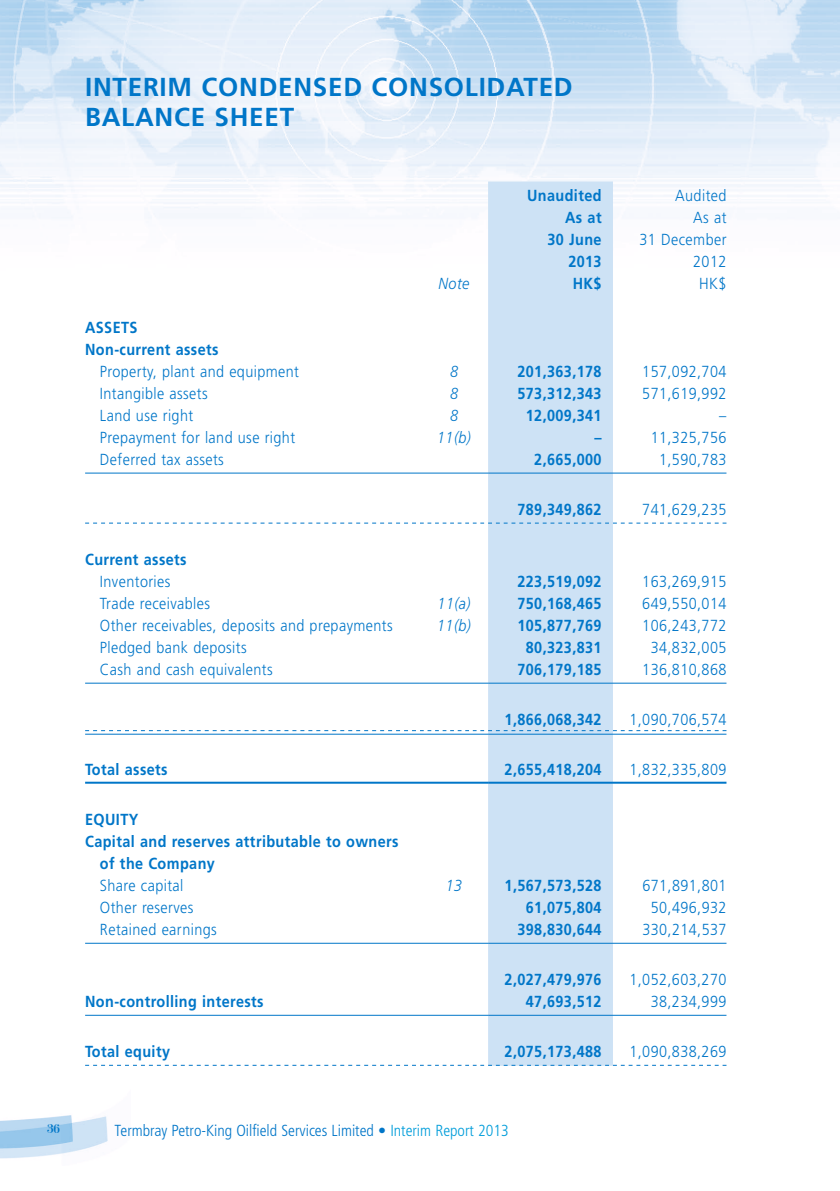
<style>
.page{position:relative;width:840px;height:1191px;background:#fff}
.page>*{position:absolute;margin:0;border:0;box-sizing:border-box;transform-origin:0 0}
.t1{font:700 26px/30px "Frutiger LT Std";letter-spacing:.03em;color:#0076c8}
.t2{font:300 16px/22px "Frutiger LT Std";letter-spacing:.03em;color:#0076c8;text-align:right;scale:.9 1}
.t3{font:700 16px/22px "Frutiger LT Std";letter-spacing:.03em;color:#0076c8;text-align:right;scale:.9 1}
.t4{font:300 condensed 16px "Frutiger LT Std";color:#0076c8}
.t5{font:italic 300 16px "Frutiger LT Std";letter-spacing:.03em;color:#0076c8;scale:.9 1}
.t6{font:14px "Modern";color:#0076c8}
.s1{color:#009dda}
</style>
<div class="page">
<img style="left:0;top:0;width:839px;height:1066px">
<img style="left:0;top:1115px;width:108px;height:44px">
<div style="left:488px;top:181px;width:124px;height:883px;background:#cde2f5"></div>
<hr style="left:85px;top:472px;width:335px;height:1px;background:#0076c8">
<hr style="left:420px;top:472px;width:68px;height:1px;background:#0076c8">
<hr style="left:488px;top:472px;width:124px;height:1px;background:#0076c8">
<hr style="left:612px;top:472px;width:114px;height:1px;background:#0076c8">
<svg style="left:85px;top:522px;width:641px;height:1px"></svg>
<hr style="left:85px;top:682px;width:335px;height:1px;background:#0076c8">
<hr style="left:420px;top:682px;width:68px;height:1px;background:#0076c8">
<hr style="left:488px;top:682px;width:124px;height:1px;background:#0076c8">
<hr style="left:612px;top:682px;width:114px;height:1px;background:#0076c8">
<hr style="left:85px;top:733px;width:335px;height:1px;background:#0076c8">
<hr style="left:420px;top:733px;width:68px;height:1px;background:#0076c8">
<hr style="left:488px;top:733px;width:124px;height:1px;background:#0076c8">
<svg style="left:85px;top:730px;width:641px;height:1px"></svg>
<hr style="left:612px;top:733px;width:114px;height:1px;background:#0076c8">
<hr style="left:85px;top:781px;width:335px;height:2px;background:#0076c8">
<hr style="left:420px;top:781px;width:68px;height:2px;background:#0076c8">
<hr style="left:488px;top:781px;width:124px;height:2px;background:#0076c8">
<hr style="left:612px;top:781px;width:114px;height:2px;background:#0076c8">
<hr style="left:85px;top:942px;width:335px;height:1px;background:#0076c8">
<hr style="left:420px;top:942px;width:68px;height:1px;background:#0076c8">
<hr style="left:488px;top:942px;width:124px;height:1px;background:#0076c8">
<hr style="left:612px;top:942px;width:114px;height:1px;background:#0076c8">
<hr style="left:85px;top:1014px;width:335px;height:1px;background:#0076c8">
<hr style="left:420px;top:1014px;width:68px;height:1px;background:#0076c8">
<hr style="left:488px;top:1014px;width:124px;height:1px;background:#0076c8">
<hr style="left:612px;top:1014px;width:114px;height:1px;background:#0076c8">
<svg style="left:85px;top:1064px;width:641px;height:1px"></svg>
<h1 class="t1" style="left:85px;top:72px;width:489px">INTERIM CONDENSED CONSOLIDATED<br>BALANCE SHEET</h1>
<p class="t3" style="left:527px;top:184px;width:84px">Unaudited</p>
<p class="t2" style="left:674px;top:184px;width:58px">Audited</p>
<p class="t3" style="left:547px;top:206px;width:62px">As at<br>30 June<br>2013</p>
<p class="t2" style="left:639px;top:206px;width:98px">As at<br>31 December<br>2012</p>
<p class="t5" style="left:438px;top:274px;width:36px">Note</p>
<p class="t3" style="left:572px;top:272px;width:34px">HK$</p>
<p class="t2" style="left:698px;top:272px;width:32px">HK$</p>
<p class="t3" style="left:85px;top:316px;width:150px;text-align:left">ASSETS<br>Non-current assets</p>
<p class="t2" style="left:100px;top:360px;width:223px">Property, plant and equipment</p>
<p class="t5" style="left:450px;top:362px;width:10px">8</p>
<p class="t3" style="left:517px;top:360px;width:95px">201,363,178</p>
<p class="t2" style="left:642px;top:360px;width:95px">157,092,704</p>
<p class="t2" style="left:100px;top:382px;width:121px">Intangible assets</p>
<p class="t5" style="left:450px;top:384px;width:10px">8</p>
<p class="t3" style="left:517px;top:382px;width:95px">573,312,343</p>
<p class="t2" style="left:642px;top:382px;width:95px">571,619,992</p>
<p class="t2" style="left:100px;top:404px;width:105px">Land use right</p>
<p class="t5" style="left:450px;top:406px;width:10px">8</p>
<p class="t3" style="left:525px;top:404px;width:86px">12,009,341</p>
<p class="t2" style="left:718px;top:404px;width:9px">–</p>
<p class="t2" style="left:100px;top:426px;width:218px">Prepayment for land use right</p>
<p class="t5" style="left:437px;top:428px;width:39px">11(b)</p>
<p class="t3" style="left:594px;top:426px;width:9px">–</p>
<p class="t2" style="left:650px;top:426px;width:86px">11,325,756</p>
<p class="t2" style="left:100px;top:448px;width:139px">Deferred tax assets</p>
<p class="t3" style="left:534px;top:448px;width:76px">2,665,000</p>
<p class="t2" style="left:658px;top:448px;width:76px">1,590,783</p>
<p class="t3" style="left:517px;top:498px;width:95px">789,349,862</p>
<p class="t2" style="left:642px;top:498px;width:95px">741,629,235</p>
<p class="t3" style="left:85px;top:548px;width:114px">Current assets</p>
<p class="t2" style="left:100px;top:570px;width:80px">Inventories</p>
<p class="t3" style="left:517px;top:570px;width:95px">223,519,092</p>
<p class="t2" style="left:642px;top:570px;width:95px">163,269,915</p>
<p class="t2" style="left:100px;top:592px;width:124px">Trade receivables</p>
<p class="t5" style="left:437px;top:594px;width:38px">11(a)</p>
<p class="t3" style="left:517px;top:592px;width:95px">750,168,465</p>
<p class="t2" style="left:642px;top:592px;width:95px">649,550,014</p>
<p class="t2" style="left:100px;top:614px;width:326px">Other receivables, deposits and prepayments</p>
<p class="t5" style="left:437px;top:616px;width:39px">11(b)</p>
<p class="t3" style="left:517px;top:614px;width:95px">105,877,769</p>
<p class="t2" style="left:642px;top:614px;width:95px">106,243,772</p>
<p class="t2" style="left:100px;top:636px;width:164px">Pledged bank deposits</p>
<p class="t3" style="left:525px;top:636px;width:86px">80,323,831</p>
<p class="t2" style="left:650px;top:636px;width:86px">34,832,005</p>
<p class="t2" style="left:100px;top:658px;width:193px">Cash and cash equivalents</p>
<p class="t3" style="left:517px;top:658px;width:95px">706,179,185</p>
<p class="t2" style="left:642px;top:658px;width:95px">136,810,868</p>
<p class="t3" style="left:504px;top:708px;width:109px">1,866,068,342</p>
<p class="t2" style="left:629px;top:708px;width:109px">1,090,706,574</p>
<p class="t3" style="left:85px;top:758px;width:93px">Total assets</p>
<p class="t3" style="left:504px;top:758px;width:109px">2,655,418,204</p>
<p class="t2" style="left:629px;top:758px;width:109px">1,832,335,809</p>
<p class="t3" style="left:85px;top:808px;width:61px">EQUITY</p>
<p class="t3" style="left:85px;top:830px;width:349px">Capital and reserves attributable to owners</p>
<p class="t3" style="left:100px;top:852px;width:129px">of the Company</p>
<p class="t2" style="left:100px;top:874px;width:94px">Share capital</p>
<p class="t5" style="left:445px;top:876px;width:20px">13</p>
<p class="t3" style="left:504px;top:874px;width:109px">1,567,573,528</p>
<p class="t2" style="left:642px;top:874px;width:95px">671,891,801</p>
<p class="t2" style="left:100px;top:896px;width:105px">Other reserves</p>
<p class="t3" style="left:525px;top:896px;width:86px">61,075,804</p>
<p class="t2" style="left:650px;top:896px;width:86px">50,496,932</p>
<p class="t2" style="left:100px;top:918px;width:131px">Retained earnings</p>
<p class="t3" style="left:517px;top:918px;width:95px">398,830,644</p>
<p class="t2" style="left:642px;top:918px;width:95px">330,214,537</p>
<p class="t3" style="left:504px;top:968px;width:109px">2,027,479,976</p>
<p class="t2" style="left:629px;top:968px;width:109px">1,052,603,270</p>
<p class="t3" style="left:85px;top:990px;width:200px">Non-controlling interests</p>
<p class="t3" style="left:525px;top:990px;width:86px">47,693,512</p>
<p class="t2" style="left:650px;top:990px;width:86px">38,234,999</p>
<p class="t3" style="left:85px;top:1040px;width:96px">Total equity</p>
<p class="t3" style="left:504px;top:1040px;width:109px">2,075,173,488</p>
<p class="t2" style="left:629px;top:1040px;width:109px">1,090,838,269</p>
<p class="t6" style="left:47px;top:1122px;width:14px">36</p>
<p class="t4" style="left:115px;top:1121px;width:395px">Termbray Petro-King Oilfield Services Limited • <span class="s1">Interim Report 2013</span></p>
</div>
